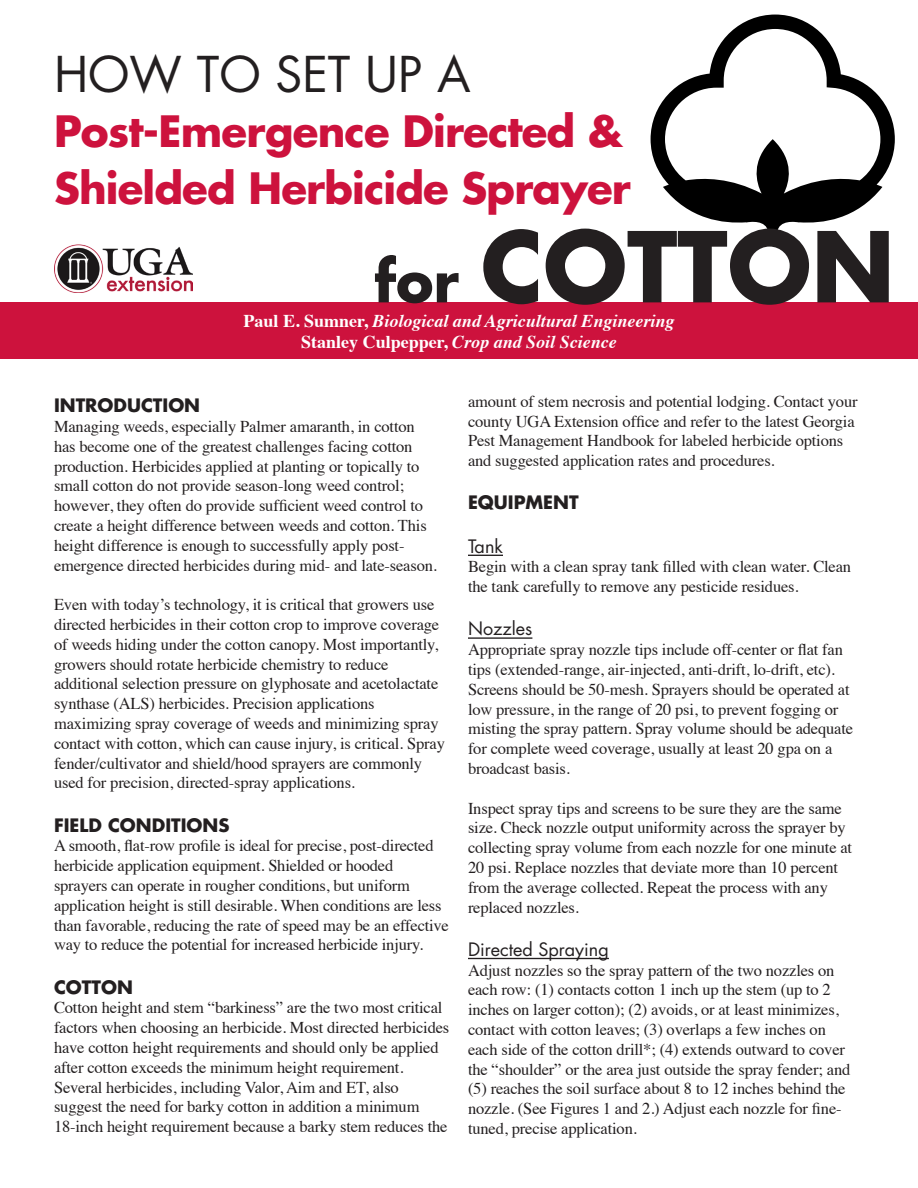
<style>
.page{position:relative;width:918px;height:1188px;background:#fff}
.page>*{position:absolute;margin:0;border:0;box-sizing:border-box;transform-origin:0 0}
.t1{font:700 94.8px "Futura";letter-spacing:-.005em;color:#231f20}
.t2{font:700 56.4px "Futura";color:#231f20}
.t3{font:48px "Futura";color:#231f20}
.t4{font:700 42px/57px "Futura";letter-spacing:-.02em;color:#cd123d}
.t5{font:italic 700 18px "Times";color:#fff}
.t6{font:700 18px "Futura";color:#231f20}
.t7{font:18px "Futura";color:#231f20}
.t8{font:16.5px/19.8px "Times";letter-spacing:-.01em;color:#231f20}
.s1{font-style:normal}
</style>
<div class="page">
<div style="left:0;top:302px;width:918px;height:57px;background:#cd123d"></div>
<hr style="left:468px;top:555px;width:35px;height:1px;background:#231f20">
<hr style="left:468px;top:637px;width:64px;height:2px;background:#231f20">
<hr style="left:468px;top:958px;width:141px;height:1px;background:#231f20">
<img style="left:54px;top:244px;width:138px;height:49px">
<svg style="left:651px;top:15px;width:244px;height:229px"></svg>
<p class="t3" style="left:54px;top:41px;width:418px">HOW TO SET UP A</p>
<p class="t4" style="left:54px;top:102px;width:578px">Post-Emergence Directed &amp;<br>Shielded Herbicide Sprayer</p>
<p class="t2" style="left:374px;top:242px;width:86px">for</p>
<p class="t1" style="left:481px;top:201px;width:415px">COTTON</p>
<p class="t5" style="left:244px;top:304px;width:432px"><span class="s1">Paul E. Sumner,</span> Biological and Agricultural Engineering</p>
<p class="t5" style="left:301px;top:325px;width:317px"><span class="s1">Stanley Culpepper,</span> Crop and Soil Science</p>
<p class="t6" style="left:54px;top:393px;width:148px">INTRODUCTION</p>
<p class="t8" style="left:54px;top:415px;width:384px">Managing weeds, especially Palmer amaranth, in cotton has become one of the greatest challenges facing cotton production. Herbicides applied at planting or topically to small cotton do not provide season-long weed control; however, they often do provide sufficient weed control to create a height difference between weeds and cotton. This height difference is enough to successfully apply post&shy;emergence directed herbicides during mid- and late-season.</p>
<p class="t8" style="left:54px;top:593px;width:393px">Even with today’s technology, it is critical that growers use directed herbicides in their cotton crop to improve coverage of weeds hiding under the cotton canopy. Most importantly, growers should rotate herbicide chemistry to reduce additional selection pressure on glyphosate and acetolactate synthase (ALS) herbicides. Precision applications maximizing spray coverage of weeds and minimizing spray contact with cotton, which can cause injury, is critical. Spray fender/cultivator and shield/hood sprayers are commonly used for precision, directed-spray applications.</p>
<p class="t6" style="left:54px;top:812px;width:177px">FIELD CONDITIONS</p>
<p class="t8" style="left:54px;top:835px;width:396px">A smooth, flat-row profile is ideal for precise, post-directed herbicide application equipment. Shielded or hooded sprayers can operate in rougher conditions, but uniform application height is still desirable. When conditions are less than favorable, reducing the rate of speed may be an effective way to reduce the potential for increased herbicide injury.</p>
<p class="t6" style="left:54px;top:974px;width:80px">COTTON</p>
<p class="t8" style="left:54px;top:997px;width:397px">Cotton height and stem “barkiness” are the two most critical factors when choosing an herbicide. Most directed herbicides have cotton height requirements and should only be applied after cotton exceeds the minimum height requirement.<br>Several herbicides, including Valor, Aim and ET, also suggest the need for barky cotton in addition a minimum 18-inch height requirement because a barky stem reduces the</p>
<p class="t8" style="left:468px;top:390px;width:391px">amount of stem necrosis and potential lodging. Contact your county UGA Extension office and refer to the latest Georgia Pest Management Handbook for labeled herbicide options and suggested application rates and procedures.</p>
<p class="t6" style="left:468px;top:490px;width:112px">EQUIPMENT</p>
<p class="t7" style="left:468px;top:534px;width:37px">Tank</p>
<p class="t8" style="left:468px;top:556px;width:385px">Begin with a clean spray tank filled with clean water. Clean the tank carefully to remove any pesticide residues.</p>
<p class="t7" style="left:468px;top:616px;width:66px">Nozzles</p>
<p class="t8" style="left:468px;top:638px;width:387px">Appropriate spray nozzle tips include off-center or flat fan tips (extended-range, air-injected, anti-drift, lo-drift, etc).<br>Screens should be 50-mesh. Sprayers should be operated at low pressure, in the range of 20 psi, to prevent fogging or misting the spray pattern. Spray volume should be adequate for complete weed coverage, usually at least 20 gpa on a broadcast basis.</p>
<p class="t8" style="left:468px;top:797px;width:386px">Inspect spray tips and screens to be sure they are the same size. Check nozzle output uniformity across the sprayer by collecting spray volume from each nozzle for one minute at 20 psi. Replace nozzles that deviate more than 10 percent from the average collected. Repeat the process with any replaced nozzles.</p>
<p class="t7" style="left:468px;top:937px;width:142px">Directed Spraying</p>
<p class="t8" style="left:468px;top:959px;width:384px">Adjust nozzles so the spray pattern of the two nozzles on each row: (1) contacts cotton 1 inch up the stem (up to 2 inches on larger cotton); (2) avoids, or at least minimizes, contact with cotton leaves; (3) overlaps a few inches on each side of the cotton drill*; (4) extends outward to cover the “shoulder” or the area just outside the spray fender; and (5) reaches the soil surface about 8 to 12 inches behind the nozzle. (See Figures 1 and 2.) Adjust each nozzle for fine&shy;tuned, precise application.</p>
</div>
